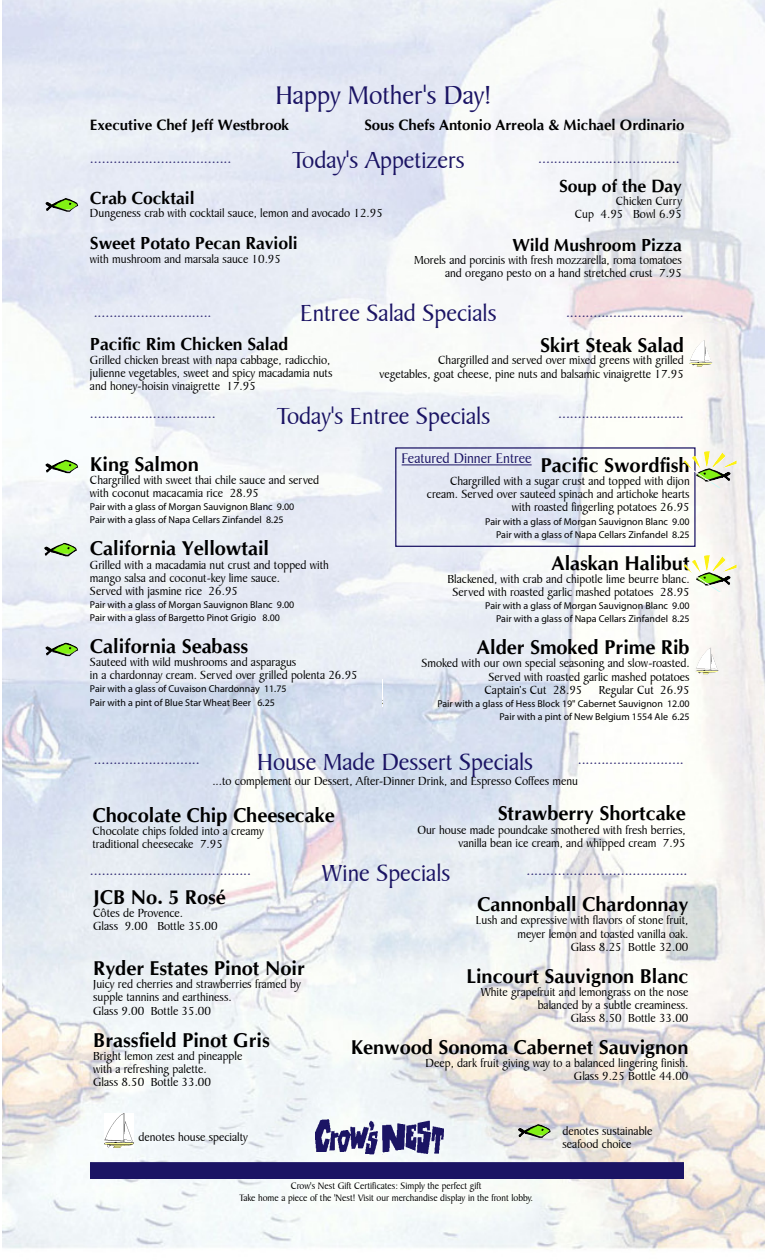
<style>
.page{position:relative;width:765px;height:1260px;background:#fff}
.page>*{position:absolute;margin:0;border:0;box-sizing:border-box;transform-origin:0 0}
.t1{font:27.5px "Baker Signet BT";color:#1b1464}
.t2{font:25px "Baker Signet BT";color:#1b1464}
.t3{font:700 20px "CG Omega";color:#000}
.t4{font:700 17.5px "CG Omega";color:#000}
.t5{font:15px "Baker Signet BT";color:#1b1464}
.t6{font:700 15px "CG Omega";color:#000}
.t7{font:12.5px/13.1px "Baker Signet BT";color:#000}
.t8{font:10px/13.1px "Myriad Pro";color:#000}
.t9{font:10px/12px "Baker Signet BT";color:#000;text-align:center}
</style>
<div class="page">
<img style="left:3px;top:0;width:762px;height:1250px">
<img style="left:315px;top:1119px;width:128px;height:36px">
<div style="left:91px;top:1163px;width:592px;height:15px;background:#1b1464"></div>
<div style="left:90px;top:1162px;width:594px;height:17px;border:1px solid #1b1464"></div>
<img style="left:105px;top:1114px;width:29px;height:33px">
<div style="left:395px;top:447px;width:301px;height:100px;border:1px solid #1b1464"></div>
<hr style="left:402px;top:465px;width:130px;height:1px;background:#1b1464">
<img style="left:45px;top:460px;width:33px;height:13px">
<svg style="left:382px;top:680px;width:1px;height:27px"></svg>
<img style="left:518px;top:1124px;width:33px;height:14px">
<img style="left:44px;top:543px;width:33px;height:14px">
<img style="left:45px;top:643px;width:33px;height:13px">
<img style="left:696px;top:648px;width:23px;height:26px">
<img style="left:689px;top:340px;width:23px;height:27px">
<img style="left:45px;top:198px;width:33px;height:14px">
<img style="left:684px;top:451px;width:53px;height:37px">
<img style="left:684px;top:555px;width:53px;height:37px">
<h1 class="t1" style="left:275px;top:84px;width:218px">Happy Mother's Day!</h1>
<p class="t6" style="left:90px;top:119px;width:201px">Executive Chef Jeff Westbrook</p>
<p class="t6" style="left:364px;top:119px;width:322px">Sous Chefs Antonio Arreola &amp; Michael Ordinario</p>
<h2 class="t2" style="left:292px;top:151px;width:175px">Today's Appetizers</h2>
<p class="t5" style="left:90px;top:152px;width:143px">....................................</p>
<p class="t5" style="left:538px;top:152px;width:143px">....................................</p>
<h3 class="t4" style="left:90px;top:191px;width:106px">Crab Cocktail</h3>
<p class="t7" style="left:90px;top:208px;width:294px">Dungeness crab with cocktail sauce, lemon and avocado 12.95</p>
<h3 class="t4" style="left:90px;top:236px;width:209px">Sweet Potato Pecan Ravioli</h3>
<p class="t7" style="left:90px;top:253px;width:193px">with mushroom and marsala sauce 10.95</p>
<h3 class="t4" style="left:559px;top:179px;width:124px">Soup of the Day</h3>
<p class="t7" style="left:575px;top:196px;width:109px;text-align:right">Chicken Curry<br>Cup 4.95 Bowl 6.95</p>
<h3 class="t4" style="left:512px;top:238px;width:171px">Wild Mushroom Pizza</h3>
<p class="t7" style="left:414px;top:255px;width:269px;text-align:right">Morels and porcinis with fresh mozzarella, roma tomatoes and oregano pesto on a hand stretched crust 7.95</p>
<p class="t5" style="left:94px;top:306px;width:119px">..............................</p>
<h2 class="t2" style="left:300px;top:303px;width:198px">Entree Salad Specials</h2>
<p class="t5" style="left:566px;top:306px;width:119px">..............................</p>
<h3 class="t4" style="left:90px;top:337px;width:200px">Pacific Rim Chicken Salad</h3>
<p class="t7" style="left:90px;top:354px;width:244px">Grilled chicken breast with napa cabbage, radicchio, julienne vegetables, sweet and spicy macadamia nuts and honey-hoisin vinaigrette 17.95</p>
<h3 class="t3" style="left:540px;top:337px;width:145px">Skirt Steak Salad</h3>
<p class="t7" style="left:379px;top:355px;width:306px;text-align:right">Chargrilled and served over mixed greens with grilled<br>vegetables, goat cheese, pine nuts and balsamic vinaigrette 17.95</p>
<h2 class="t2" style="left:277px;top:406px;width:215px">Today's Entree Specials</h2>
<p class="t5" style="left:90px;top:407px;width:127px">................................</p>
<p class="t5" style="left:558px;top:407px;width:127px">................................</p>
<h3 class="t3" style="left:540px;top:457px;width:151px">Pacific Swordfish</h3>
<p class="t7" style="left:427px;top:476px;width:264px;text-align:right">Chargrilled with a sugar crust and topped with dijon cream. Served over sauteed spinach and artichoke hearts with roasted fingerling potatoes 26.95</p>
<p class="t8" style="left:485px;top:516px;width:206px;text-align:right">Pair with a glass of Morgan Sauvignon Blanc 9.00<br>Pair with a glass of Napa Cellars Zinfandel 8.25</p>
<h3 class="t3" style="left:551px;top:555px;width:140px">Alaskan Halibut</h3>
<p class="t7" style="left:448px;top:574px;width:244px;text-align:center">Blackened, with crab and chipotle lime beurre blanc.<br>Served with roasted garlic mashed potatoes 28.95</p>
<p class="t8" style="left:485px;top:600px;width:206px;text-align:right">Pair with a glass of Morgan Sauvignon Blanc 9.00<br>Pair with a glass of Napa Cellars Zinfandel 8.25</p>
<h3 class="t3" style="left:477px;top:639px;width:214px">Alder Smoked Prime Rib</h3>
<p class="t7" style="left:422px;top:658px;width:270px">Smoked with our own special seasoning and slow-roasted.</p>
<p class="t7" style="left:489px;top:671px;width:203px">Served with roasted garlic mashed potatoes</p>
<p class="t7" style="left:485px;top:685px;width:99px">Captain’s Cut 28.95</p>
<p class="t7" style="left:599px;top:685px;width:92px">Regular Cut 26.95</p>
<p class="t8" style="left:437px;top:698px;width:254px;text-align:right">Pair with a glass of Hess Block 19" Cabernet Sauvignon 12.00<br>Pair with a pint of New Belgium 1554 Ale 6.25</p>
<p class="t5" style="left:402px;top:452px;width:131px">Featured Dinner Entree</p>
<h3 class="t3" style="left:90px;top:456px;width:110px">King Salmon</h3>
<p class="t7" style="left:90px;top:475px;width:231px">Chargrilled with sweet thai chile sauce and served with coconut macacamia rice 28.95</p>
<p class="t8" style="left:90px;top:501px;width:206px">Pair with a glass of Morgan Sauvignon Blanc 9.00<br>Pair with a glass of Napa Cellars Zinfandel 8.25</p>
<h3 class="t3" style="left:90px;top:540px;width:181px">California Yellowtail</h3>
<p class="t7" style="left:90px;top:559px;width:240px">Grilled with a macadamia nut crust and topped with mango salsa and coconut-key lime sauce.<br>Served with jasmine rice 26.95</p>
<p class="t8" style="left:90px;top:599px;width:206px">Pair with a glass of Morgan Sauvignon Blanc 9.00<br>Pair with a glass of Bargetto Pinot Grigio 8.00</p>
<h3 class="t3" style="left:90px;top:638px;width:160px">California Seabass</h3>
<p class="t7" style="left:90px;top:657px;width:269px">Sauteed with wild mushrooms and asparagus<br>in a chardonnay cream. Served over grilled polenta 26.95</p>
<p class="t8" style="left:90px;top:683px;width:198px">Pair with a glass of Cuvaison Chardonnay 11.75<br>Pair with a pint of Blue Star Wheat Beer 6.25</p>
<h2 class="t2" style="left:257px;top:752px;width:277px">House Made Dessert Specials</h2>
<p class="t5" style="left:94px;top:753px;width:108px">...........................</p>
<p class="t5" style="left:578px;top:753px;width:108px">...........................</p>
<p class="t7" style="left:212px;top:776px;width:367px">...to complement our Dessert, After-Dinner Drink, and Espresso Coffees menu</p>
<h3 class="t3" style="left:93px;top:807px;width:244px">Chocolate Chip Cheesecake</h3>
<p class="t7" style="left:93px;top:825px;width:173px">Chocolate chips folded into a creamy traditional cheesecake 7.95</p>
<h3 class="t3" style="left:498px;top:806px;width:190px">Strawberry Shortcake</h3>
<p class="t7" style="left:417px;top:824px;width:270px;text-align:right">Our house made poundcake smothered with fresh berries, vanilla bean ice cream, and whipped cream 7.95</p>
<h2 class="t2" style="left:322px;top:863px;width:130px">Wine Specials</h2>
<p class="t5" style="left:90px;top:864px;width:163px">.........................................</p>
<p class="t5" style="left:526px;top:864px;width:163px">.........................................</p>
<h3 class="t3" style="left:93px;top:889px;width:134px">JCB No. 5 Rosé</h3>
<p class="t7" style="left:93px;top:908px;width:126px">Côtes de Provence.<br>Glass 9.00 Bottle 35.00</p>
<h3 class="t3" style="left:93px;top:960px;width:213px">Ryder Estates Pinot Noir</h3>
<p class="t7" style="left:93px;top:979px;width:209px">Juicy red cherries and strawberries framed by supple tannins and earthiness.<br>Glass 9.00 Bottle 35.00</p>
<h3 class="t3" style="left:93px;top:1032px;width:178px">Brassfield Pinot Gris</h3>
<p class="t7" style="left:93px;top:1051px;width:151px">Bright lemon zest and pineapple with a refreshing palette.<br>Glass 8.50 Bottle 33.00</p>
<h3 class="t3" style="left:477px;top:896px;width:213px">Cannonball Chardonnay</h3>
<p class="t7" style="left:476px;top:915px;width:214px;text-align:right">Lush and expressive with flavors of stone fruit, meyer lemon and toasted vanilla oak.<br>Glass 8.25 Bottle 32.00</p>
<h3 class="t3" style="left:466px;top:968px;width:224px">Lincourt Sauvignon Blanc</h3>
<p class="t7" style="left:481px;top:987px;width:209px;text-align:right">White grapefruit and lemongrass on the nose balanced by a subtle creaminess.<br>Glass 8.50 Bottle 33.00</p>
<h3 class="t3" style="left:351px;top:1039px;width:339px">Kenwood Sonoma Cabernet Sauvignon</h3>
<p class="t7" style="left:426px;top:1058px;width:264px;text-align:right">Deep, dark fruit giving way to a balanced lingering finish.<br>Glass 9.25 Bottle 44.00</p>
<p class="t7" style="left:139px;top:1131px;width:111px">denotes house specialty</p>
<p class="t9" style="left:239px;top:1181px;width:295px">Crow's Nest Gift Certificates: Simply the perfect gift<br>Take home a piece of the 'Nest! Visit our merchandise display in the front lobby.</p>
<p class="t7" style="left:562px;top:1126px;width:91px">denotes sustainable seafood choice</p>
</div>
